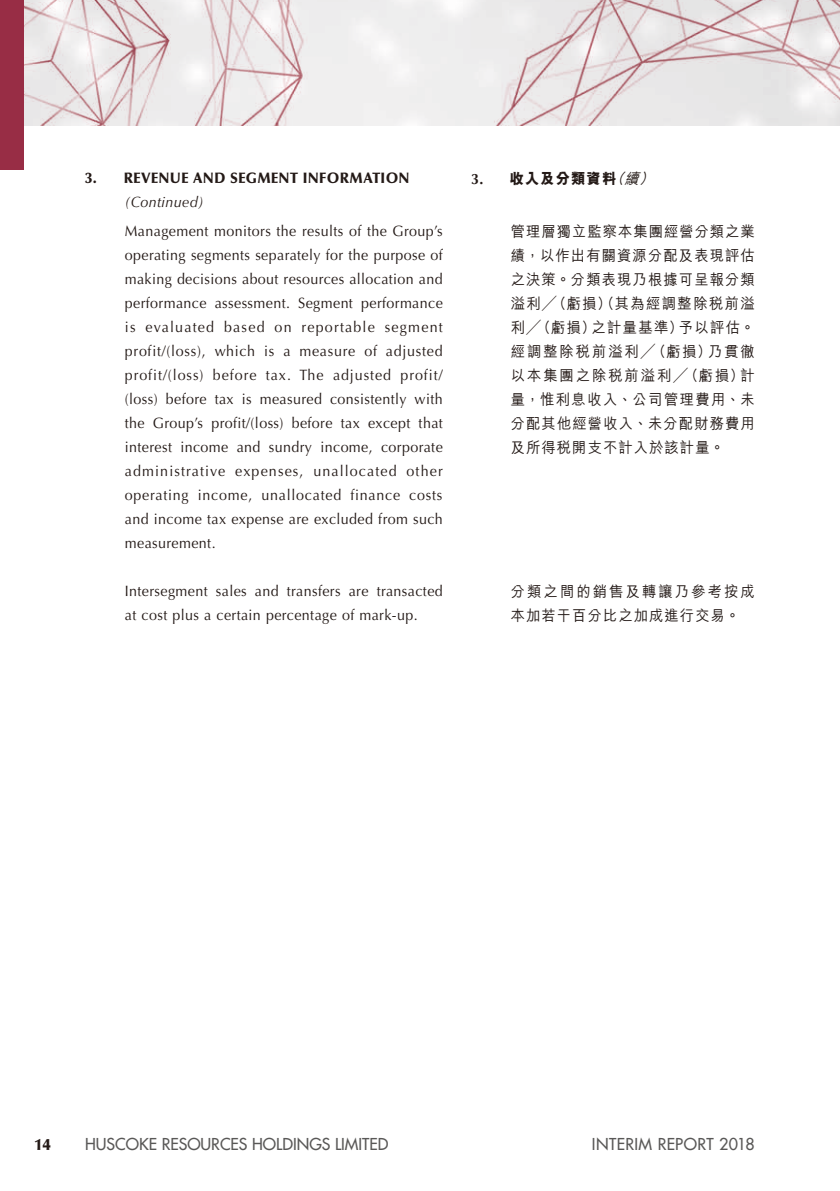
<style>
.page{position:relative;width:840px;height:1191px;background:#fff}
.page>*{position:absolute;margin:0;border:0;box-sizing:border-box;transform-origin:0 0}
.t1{font:500 16px "Futura Std";color:#595857}
.t2{font:500 16px "Futura Std";letter-spacing:.02em;color:#595857}
.t3{font:900 16px "Optima LT Std";color:#231916}
.t4{font:15px/24px "Optima LT Std";letter-spacing:.03em;color:#231916;text-align:justify;scale:.95 1}
.t5{font:500 15px/24px "M Hei HK";letter-spacing:.08em;color:#231916;text-align:justify;scale:.95 1}
.t6{font:900 15px "Optima LT Std";letter-spacing:.025em;color:#231916;scale:.95 1}
.t7{font:500 15px/24px "M Hei HK";letter-spacing:.15em;color:#231916;scale:.95 1}
.t8{font:800 15px "M Hei HK";letter-spacing:.08em;color:#231916;scale:.95 1}
.t9{font:italic 15px "Optima LT Std";letter-spacing:.03em;color:#231916;scale:.95 1}
.s1{font-family:"Optima LT Std";font-weight:700}
.s2{font-weight:500;font-style:italic}
</style>
<div class="page">
<img style="left:24px;top:0;width:815px;height:125px">
<div style="left:0;top:0;width:24px;height:170px;background:#982d45"></div>
<p class="t6" style="left:85px;top:169px;width:343px">3. REVENUE AND SEGMENT INFORMATION</p>
<p class="t9" style="left:125px;top:193px;width:85px">(Continued)</p>
<p class="t4" style="left:125px;top:219px;width:336px">Management monitors the results of the Group’s operating segments separately for the purpose of making decisions about resources allocation and performance assessment. Segment performance is evaluated based on reportable segment profit/(loss), which is a measure of adjusted profit/(loss) before tax. The adjusted profit/ (loss) before tax is measured consistently with the Group’s profit/(loss) before tax except that interest income and sundry income, corporate administrative expenses, unallocated other operating income, unallocated finance costs and income tax expense are excluded from such measurement.</p>
<p class="t4" style="left:125px;top:579px;width:336px">Intersegment sales and transfers are transacted at cost plus a certain percentage of mark-up.</p>
<p class="t8" style="left:471px;top:168px;width:199px"><span class="s1">3.</span> 收入及分類資料<span class="s2">（續）</span></p>
<p class="t5" style="left:510px;top:219px;width:258px">管理層獨立監察本集團經營分類之業績，以作出有關資源分配及表現評估之決策。分類表現乃根據可呈報分類溢利╱（虧損）（其為經調整除稅前溢利╱（虧損）之計量基準）予以評估。經調整除稅前溢利╱（虧損）乃貫徹以本集團之除稅前溢利╱（虧損）計量，惟利息收入、公司管理費用、未分配其他經營收入、未分配財務費用及所得稅開支不計入於該計量。</p>
<p class="t7" style="left:510px;top:579px;width:258px">分類之間的銷售及轉讓乃參考按成本加若干百分比之加成進行交易。</p>
<p class="t3" style="left:34px;top:1135px;width:18px">14</p>
<p class="t1" style="left:85px;top:1134px;width:305px">HUSCOKE RESOURCES HOLDINGS LIMITED</p>
<p class="t2" style="left:591px;top:1134px;width:164px">INTERIM REPORT 2018</p>
</div>
